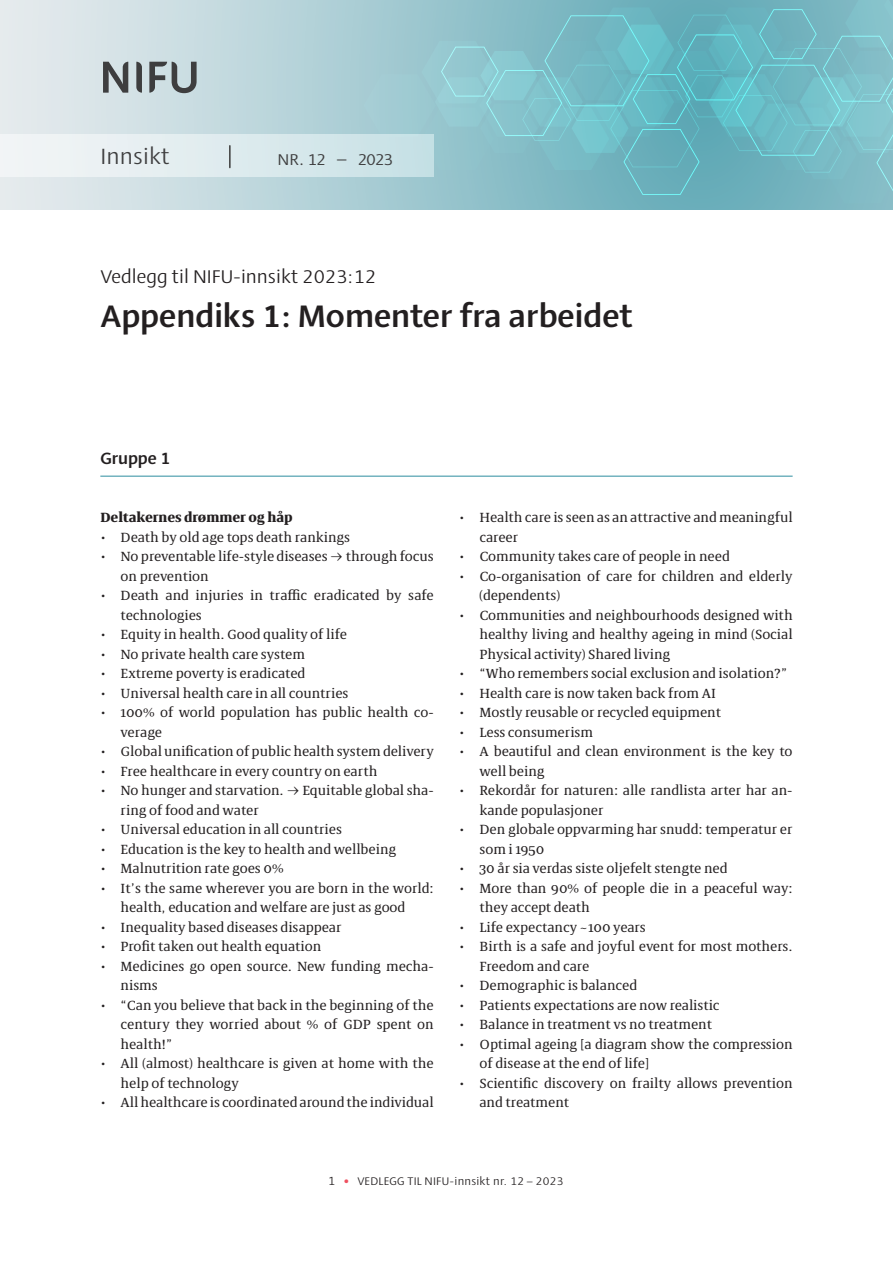
<style>
.page{position:relative;width:893px;height:1263px;background:#fff}
.page>*{position:absolute;margin:0;border:0;box-sizing:border-box;transform-origin:0 0}
.NIFU_Overskrift_1{font:700 31.5px "Ador";color:#231f20}
.t1{font:22.5px "Ador";letter-spacing:.005em;color:#3e3e3f}
.NIFU_Overskrift_stikktittel{font:18.75px "Ador";color:#231f20}
.NIFU_Rapportnummer{font:18.75px "Ador";color:#3e3e3f}
.NIFU_Overskrift_2{font:700 16.5px "Ador";color:#231f20}
.t2{font:13.5px/19.5px "Bionik";color:#231f20}
.NIFU_Overskrift_3{font:700 13.5px "Bionik";color:#231f20}
.t3{font:11.25px "Ador";letter-spacing:.02em;color:#231f20}
.s1{font-size:12px}
.s2{font-family:"Calibri 2";font-size:12px;color:#ef5060}
</style>
<div class="page">
<div style="left:0;top:0;width:893px;height:210px;background:linear-gradient(to right,#e1e8eb,#5ca7b4)"></div>
<svg style="left:364px;top:0;width:529px;height:203px;background:#7bbcc6"></svg>
<svg style="left:136px;top:62px;width:6px;height:31px"></svg>
<svg style="left:103px;top:62px;width:25px;height:31px"></svg>
<svg style="left:149px;top:62px;width:48px;height:31px"></svg>
<div style="left:0;top:134px;width:434px;height:43px;background:linear-gradient(to right,#f5f6f7,#c7e1e5)"></div>
<hr style="left:229px;top:146px;width:2px;height:22px;background:#3d3d3d">
<hr style="left:100px;top:476px;width:693px;height:1px;background:#2d8e9f">
<h2 class="t1" style="left:100px;top:140px;width:71px">Innsikt</h2>
<p class="NIFU_Rapportnummer" style="left:277px;top:145px;width:117px">nr. 12 – 2023</p>
<p class="NIFU_Overskrift_stikktittel" style="left:100px;top:263px;width:277px">Vedlegg til NIFU-innsikt 2023:12</p>
<p class="NIFU_Overskrift_1" style="left:100px;top:293px;width:535px">Appendiks 1: Momenter fra arbeidet</p>
<p class="NIFU_Overskrift_2" style="left:100px;top:445px;width:72px">Gruppe 1</p>
<p class="NIFU_Overskrift_3" style="left:100px;top:508px;width:194px">Deltakernes drømmer og håp</p>
<p class="t2" style="left:100px;top:527px;width:251px">• Death by old age tops death rankings</p>
<p class="t2" style="left:121px;top:546px;width:315px;text-indent:-20px">• No preventable life-style diseases → through focus on prevention</p>
<p class="t2" style="left:121px;top:585px;width:315px;text-indent:-20px">• Death and injuries in traffic eradicated by safe technologies</p>
<p class="t2" style="left:100px;top:624px;width:248px">• Equity in health. Good quality of life</p>
<p class="t2" style="left:100px;top:644px;width:206px">• No private health care system</p>
<p class="t2" style="left:100px;top:663px;width:207px">• Extreme poverty is eradicated</p>
<p class="t2" style="left:100px;top:683px;width:250px">• Universal health care in all countries</p>
<p class="t2" style="left:121px;top:702px;width:315px;text-indent:-20px">• 100% of world population has public health co&shy;verage</p>
<p class="t2" style="left:100px;top:741px;width:335px">• Global unification of public health system delivery</p>
<p class="t2" style="left:100px;top:761px;width:278px">• Free healthcare in every country on earth</p>
<p class="t2" style="left:121px;top:780px;width:315px;text-indent:-20px">• No hunger and starvation. → Equitable global sha&shy;ring of food and water</p>
<p class="t2" style="left:100px;top:819px;width:243px">• Universal education in all countries</p>
<p class="t2" style="left:100px;top:839px;width:297px">• Education is the key to health and wellbeing</p>
<p class="t2" style="left:100px;top:858px;width:185px">• Malnutrition rate goes 0%</p>
<p class="t2" style="left:100px;top:878px;width:335px;text-align:center">• It’s the same wherever you are born in the world: health, education and welfare are just as good</p>
<p class="t2" style="left:100px;top:917px;width:243px">• Inequality based diseases disappear</p>
<p class="t2" style="left:100px;top:936px;width:222px">• Profit taken out health equation</p>
<p class="t2" style="left:121px;top:956px;width:315px;text-indent:-20px">• Medicines go open source. New funding mecha&shy;nisms</p>
<p class="t2" style="left:121px;top:995px;width:315px;text-align:justify;text-indent:-20px">• “Can you believe that back in the beginning of the century they worried about % of GDP spent on health!”</p>
<p class="t2" style="left:121px;top:1053px;width:315px;text-indent:-20px">• All (almost) healthcare is given at home with the help of technology</p>
<p class="t2" style="left:100px;top:1092px;width:335px">• All healthcare is coordinated around the individual</p>
<p class="t2" style="left:479px;top:507px;width:315px;text-indent:-20px">• Health care is seen as an attractive and meaningful career</p>
<p class="t2" style="left:459px;top:546px;width:272px">• Community takes care of people in need</p>
<p class="t2" style="left:479px;top:566px;width:315px;text-indent:-20px">• Co-organisation of care for children and elderly (dependents)</p>
<p class="t2" style="left:479px;top:605px;width:315px;text-align:justify;text-indent:-20px">• Communities and neighbourhoods designed with healthy living and healthy ageing in mind (Social Physical activity) Shared living</p>
<p class="t2" style="left:459px;top:663px;width:329px">• “Who remembers social exclusion and isolation?”</p>
<p class="t2" style="left:459px;top:683px;width:258px">• Health care is now taken back from AI</p>
<p class="t2" style="left:459px;top:702px;width:263px">• Mostly reusable or recycled equipment</p>
<p class="t2" style="left:459px;top:722px;width:135px">• Less consumerism</p>
<p class="t2" style="left:479px;top:741px;width:315px;text-indent:-20px">• A beautiful and clean environment is the key to well being</p>
<p class="t2" style="left:479px;top:780px;width:315px;text-indent:-20px">• Rekordår for naturen: alle randlista arter har an&shy;kande populasjoner</p>
<p class="t2" style="left:479px;top:819px;width:315px;text-indent:-20px">• Den globale oppvarming har snudd: temperatur er som i 1950</p>
<p class="t2" style="left:459px;top:858px;width:270px">• 30 år sia verdas siste oljefelt stengte ned</p>
<p class="t2" style="left:479px;top:878px;width:315px;text-indent:-20px">• More than 90% of people die in a peaceful way: they accept death</p>
<p class="t2" style="left:459px;top:917px;width:188px">• Life expectancy ~100 years</p>
<p class="t2" style="left:479px;top:936px;width:315px;text-indent:-20px">• Birth is a safe and joyful event for most mothers.<br>Freedom and care</p>
<p class="t2" style="left:459px;top:975px;width:179px">• Demographic is balanced</p>
<p class="t2" style="left:459px;top:995px;width:262px">• Patients expectations are now realistic</p>
<p class="t2" style="left:459px;top:1014px;width:254px">• Balance in treatment vs no treatment</p>
<p class="t2" style="left:479px;top:1034px;width:315px;text-indent:-20px">• Optimal ageing [a diagram show the compression of disease at the end of life]</p>
<p class="t2" style="left:479px;top:1073px;width:315px;text-indent:-20px">• Scientific discovery on frailty allows prevention and treatment</p>
<p class="t3" style="left:328px;top:1173px;width:237px"><span class="s1">1</span> <span class="s2">•</span> VEDLEGG TIL NIFU-innsikt nr. 12 – 2023</p>
</div>
